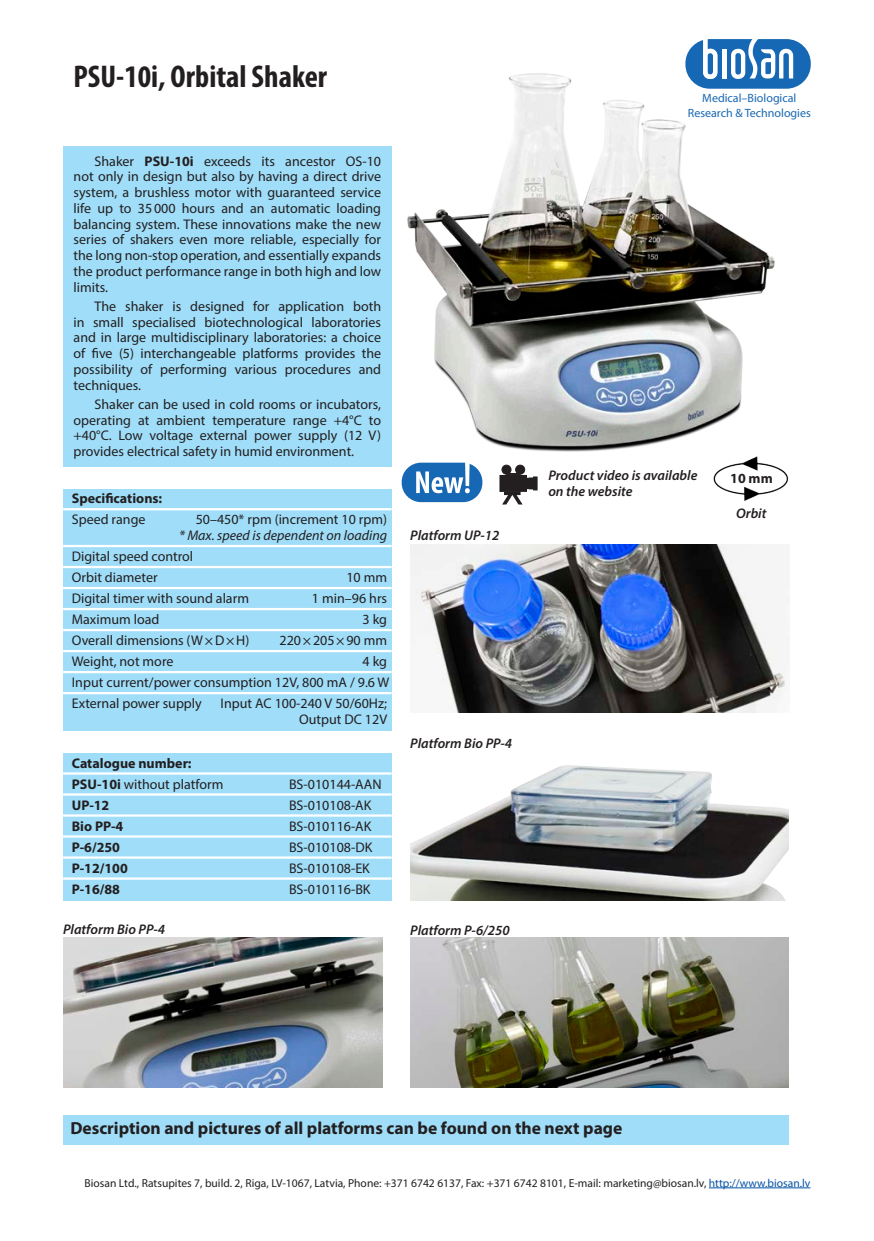
<style>
.page{position:relative;width:874px;height:1241px;background:#fff}
.page>*{position:absolute;margin:0;border:0;box-sizing:border-box;transform-origin:0 0}
.Heading_Product{font:700 condensed 31.5px "Myriad Pro";color:#231f20}
.PlatsDesc{font:700 17.5px "Myriad Pro";color:#231f20}
.Body{font:14px/15.8px "Myriad Pro";color:#231f20;text-align:justify}
.Specification{font:14px/15.8px "Myriad Pro";color:#231f20;text-align:right}
.t1{font:italic 600 14px/15.8px "Myriad Pro";color:#231f20}
.Spec_Cat_numb{font:14px "Myriad Pro";color:#231f20}
.Specification-2{font:italic 14px/15.8px "Myriad Pro";color:#231f20;text-align:right}
.Specification_first{font:700 14px "Myriad Pro";color:#231f20}
.Spec_Cat_numb-2{font:700 14px "Myriad Pro";color:#231f20}
.t2{font:12.08px/14.3px "Myriad Pro";color:#1968b3;text-align:center}
.t3{font:11.55px "Myriad Pro";color:#231f20}
.s1{font-weight:700}
.s2{font-style:normal}
.s3{color:#0353a5}
</style>
<div class="page">
<hr style="left:708px;top:1187px;width:102px;height:1px;background:#0353a5">
<img style="left:63px;top:937px;width:319px;height:150px">
<img style="left:713px;top:456px;width:76px;height:45px">
<img style="left:407px;top:73px;width:368px;height:379px">
<img style="left:410px;top:765px;width:378px;height:135px">
<img style="left:410px;top:937px;width:378px;height:150px">
<img style="left:410px;top:544px;width:377px;height:168px">
<div style="left:63px;top:1114px;width:725px;height:29px;background:#9fddf8"></div>
<div style="left:63px;top:489px;width:328px;height:242px;background:#9fddf8"></div>
<hr style="left:63px;top:508px;width:328px;height:2px;background:#fff">
<hr style="left:63px;top:545px;width:328px;height:2px;background:#fff">
<hr style="left:63px;top:566px;width:328px;height:2px;background:#fff">
<hr style="left:63px;top:587px;width:328px;height:2px;background:#fff">
<hr style="left:63px;top:608px;width:328px;height:2px;background:#fff">
<hr style="left:63px;top:629px;width:328px;height:2px;background:#fff">
<hr style="left:63px;top:650px;width:328px;height:2px;background:#fff">
<hr style="left:63px;top:671px;width:328px;height:2px;background:#fff">
<hr style="left:63px;top:692px;width:328px;height:2px;background:#fff">
<div style="left:63px;top:753px;width:328px;height:147px;background:#9fddf8"></div>
<hr style="left:63px;top:772px;width:328px;height:2px;background:#fff">
<hr style="left:63px;top:793px;width:328px;height:2px;background:#fff">
<hr style="left:63px;top:814px;width:328px;height:2px;background:#fff">
<hr style="left:63px;top:835px;width:328px;height:2px;background:#fff">
<hr style="left:63px;top:856px;width:328px;height:2px;background:#fff">
<hr style="left:63px;top:877px;width:328px;height:2px;background:#fff">
<div style="left:63px;top:146px;width:328px;height:320px;background:#9fddf8"></div>
<svg style="left:401px;top:462px;width:81px;height:40px"></svg>
<div style="left:515px;top:465px;width:9px;height:9px;background:#231f20;border-radius:50%"></div>
<div style="left:515px;top:465px;width:9px;height:9px;border:1px solid #231f20;border-radius:50%"></div>
<div style="left:501px;top:465px;width:9px;height:9px;background:#231f20;border-radius:50%"></div>
<div style="left:501px;top:465px;width:10px;height:9px;border:1px solid #231f20;border-radius:50%"></div>
<div style="left:533px;top:477px;width:4px;height:13px;border:1px solid #231f20"></div>
<svg style="left:502px;top:473px;width:30px;height:31px"></svg>
<div style="left:499px;top:475px;width:27px;height:16px;background:#231f20"></div>
<div style="left:499px;top:475px;width:27px;height:16px;border:1px solid #231f20"></div>
<svg style="left:685px;top:39px;width:125px;height:50px"></svg>
<p class="Heading_Product" style="left:74px;top:56px;width:255px">PSU-10i, Orbital Shaker</p>
<p class="Body" style="left:74px;top:153px;width:309px;text-indent:21px">Shaker <span class="s1">PSU-10i</span> exceeds its ancestor OS-10 not only in design but also by having a direct drive system, a brushless motor with guaranteed service life up to 35000 hours and an automatic loading balancing system. These innovations make the new series of shakers even more reliable, especially for the long non-stop operation, and essentially expands the product performance range in both high and low limits.</p>
<p class="Body" style="left:74px;top:298px;width:309px;text-indent:21px">The shaker is designed for application both in small specialised biotechnological laboratories and in large multidisciplinary laboratories: a choice of five (5) interchangeable platforms provides the possibility of performing various procedures and techniques.</p>
<p class="Body" style="left:74px;top:396px;width:309px;text-indent:21px">Shaker can be used in cold rooms or incubators, operating at ambient temperature range +4°C to +40°C. Low voltage external power supply (12 V) provides electrical safety in humid environment.</p>
<p class="Specification_first" style="left:72px;top:489px;width:92px">Specifications:</p>
<p class="Specification" style="left:72px;top:511px;width:75px">Speed range</p>
<p class="Specification-2" style="left:179px;top:511px;width:209px"><span class="s2">50–450* rpm (increment 10 rpm)<br></span>* Max. speed is dependent on loading</p>
<p class="Specification" style="left:72px;top:548px;width:123px">Digital speed control</p>
<p class="Specification" style="left:72px;top:569px;width:87px">Orbit diameter</p>
<p class="Specification" style="left:346px;top:569px;width:42px">10 mm</p>
<p class="Specification" style="left:72px;top:590px;width:179px">Digital timer with sound alarm</p>
<p class="Specification" style="left:312px;top:590px;width:77px">1 min–96 hrs</p>
<p class="Specification" style="left:72px;top:611px;width:89px">Maximum load</p>
<p class="Specification" style="left:362px;top:611px;width:26px">3 kg</p>
<p class="Specification" style="left:72px;top:632px;width:179px">Overall dimensions (W×D×H)</p>
<p class="Specification" style="left:279px;top:632px;width:109px">220×205×90 mm</p>
<p class="Specification" style="left:72px;top:653px;width:103px">Weight, not more</p>
<p class="Specification" style="left:362px;top:653px;width:26px">4 kg</p>
<p class="Specification" style="left:72px;top:674px;width:319px">Input current/power consumption 12V, 800 mA / 9.6 W</p>
<p class="Specification" style="left:72px;top:695px;width:131px">External power supply</p>
<p class="Specification" style="left:220px;top:695px;width:168px">Input AC 100-240 V 50/60Hz;<br>Output DC 12V</p>
<p class="Specification_first" style="left:72px;top:753px;width:121px">Catalogue number:</p>
<p class="Spec_Cat_numb" style="left:72px;top:775px;width:153px"><span class="s1">PSU-10i</span> without platform</p>
<p class="Spec_Cat_numb" style="left:289px;top:775px;width:94px">BS-010144-AAN</p>
<p class="Spec_Cat_numb-2" style="left:72px;top:795px;width:39px">UP-12</p>
<p class="Spec_Cat_numb" style="left:289px;top:796px;width:84px">BS-010108-AK</p>
<p class="Spec_Cat_numb-2" style="left:72px;top:816px;width:53px">Bio PP-4</p>
<p class="Spec_Cat_numb" style="left:289px;top:817px;width:84px">BS-010116-AK</p>
<p class="Spec_Cat_numb-2" style="left:72px;top:837px;width:50px">P-6/250</p>
<p class="Spec_Cat_numb" style="left:289px;top:838px;width:85px">BS-010108-DK</p>
<p class="Spec_Cat_numb-2" style="left:72px;top:858px;width:57px">P-12/100</p>
<p class="Spec_Cat_numb" style="left:289px;top:859px;width:82px">BS-010108-EK</p>
<p class="Spec_Cat_numb-2" style="left:72px;top:879px;width:50px">P-16/88</p>
<p class="Spec_Cat_numb" style="left:289px;top:880px;width:83px">BS-010116-BK</p>
<p class="t1" style="left:63px;top:920px;width:103px">Platform Bio PP-4</p>
<p class="t1" style="left:410px;top:527px;width:91px">Platform UP-12</p>
<p class="t1" style="left:410px;top:735px;width:103px">Platform Bio PP-4</p>
<p class="t1" style="left:410px;top:921px;width:101px">Platform P-6/250</p>
<p class="t2" style="left:687px;top:91px;width:124px">Medical–Biological<br>Research &amp; Technologies</p>
<p class="t1" style="left:548px;top:467px;width:150px">Product video is available on the website</p>
<p class="Specification_first" style="left:730px;top:469px;width:44px">10 mm</p>
<p class="t1" style="left:735px;top:504px;width:32px">Orbit</p>
<p class="PlatsDesc" style="left:70px;top:1116px;width:553px">Description and pictures of all platforms can be found on the next page</p>
<p class="t3" style="left:84px;top:1175px;width:727px">Biosan Ltd., Ratsupites 7, build. 2, Riga, LV-1067, Latvia, Phone: +371 6742 6137, Fax: +371 6742 8101, E-mail: marketing@biosan.lv, <span class="s3">http://www.biosan.lv</span></p>
</div>
